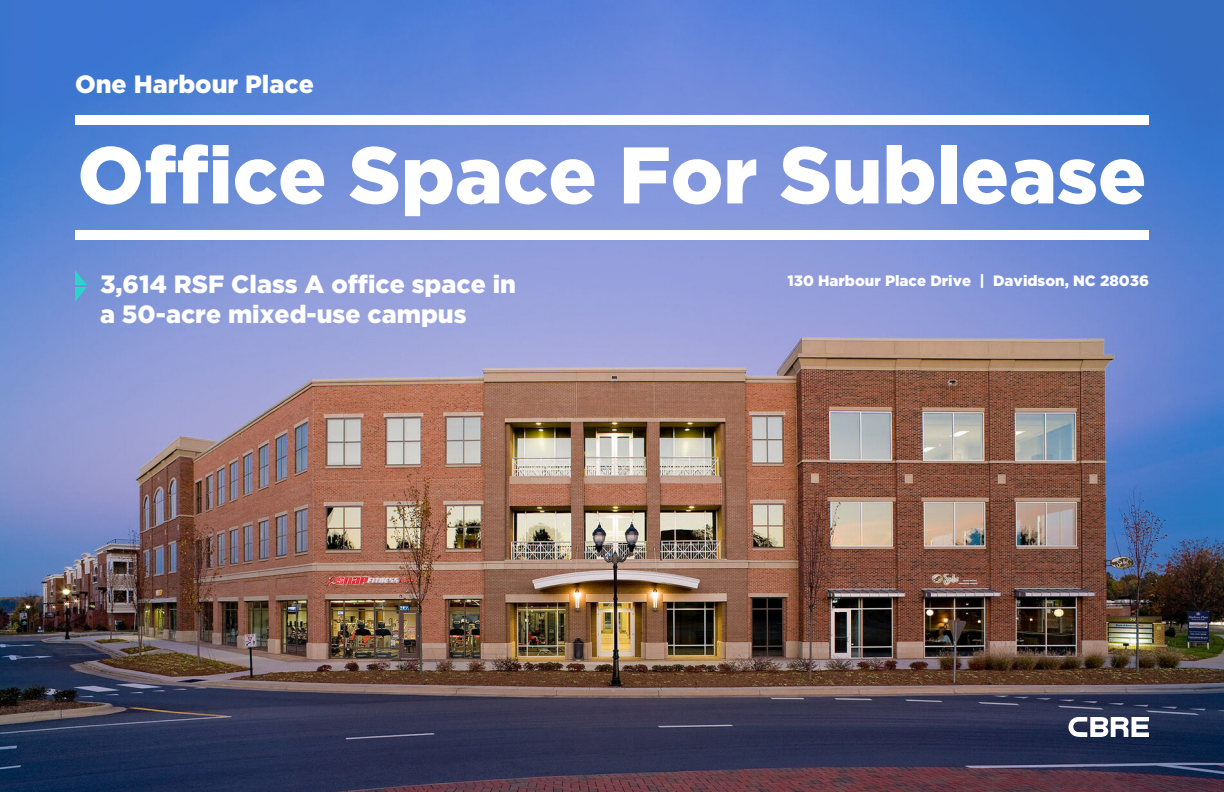
<style>
.page{position:relative;width:1224px;height:792px;background:#fff}
.page>*{position:absolute;margin:0;border:0;box-sizing:border-box;transform-origin:0 0}
.t1{font:900 80px "Gotham";color:#fff}
.t2{font:900 25px/30px "Gotham";color:#fff}
.t3{font:900 15px "Gotham";color:#fff}
</style>
<div class="page">
<img style="left:0;top:0;width:1224px;height:792px">
<svg style="left:1069px;top:717px;width:80px;height:20px"></svg>
<div style="left:75px;top:115px;width:1074px;height:10px;background:#fff"></div>
<div style="left:75px;top:230px;width:1074px;height:10px;background:#fff"></div>
<svg style="left:75px;top:270px;width:12px;height:32px"></svg>
<p class="t2" style="left:75px;top:69px;width:240px">One Harbour Place</p>
<p class="t1" style="left:78px;top:129px;width:1070px">Office Space For Sublease</p>
<p class="t2" style="left:100px;top:269px;width:418px">3,614 RSF Class A office space in a 50-acre mixed-use campus</p>
<p class="t3" style="left:787px;top:272px;width:363px">130 Harbour Place Drive | Davidson, NC 28036</p>
</div>
